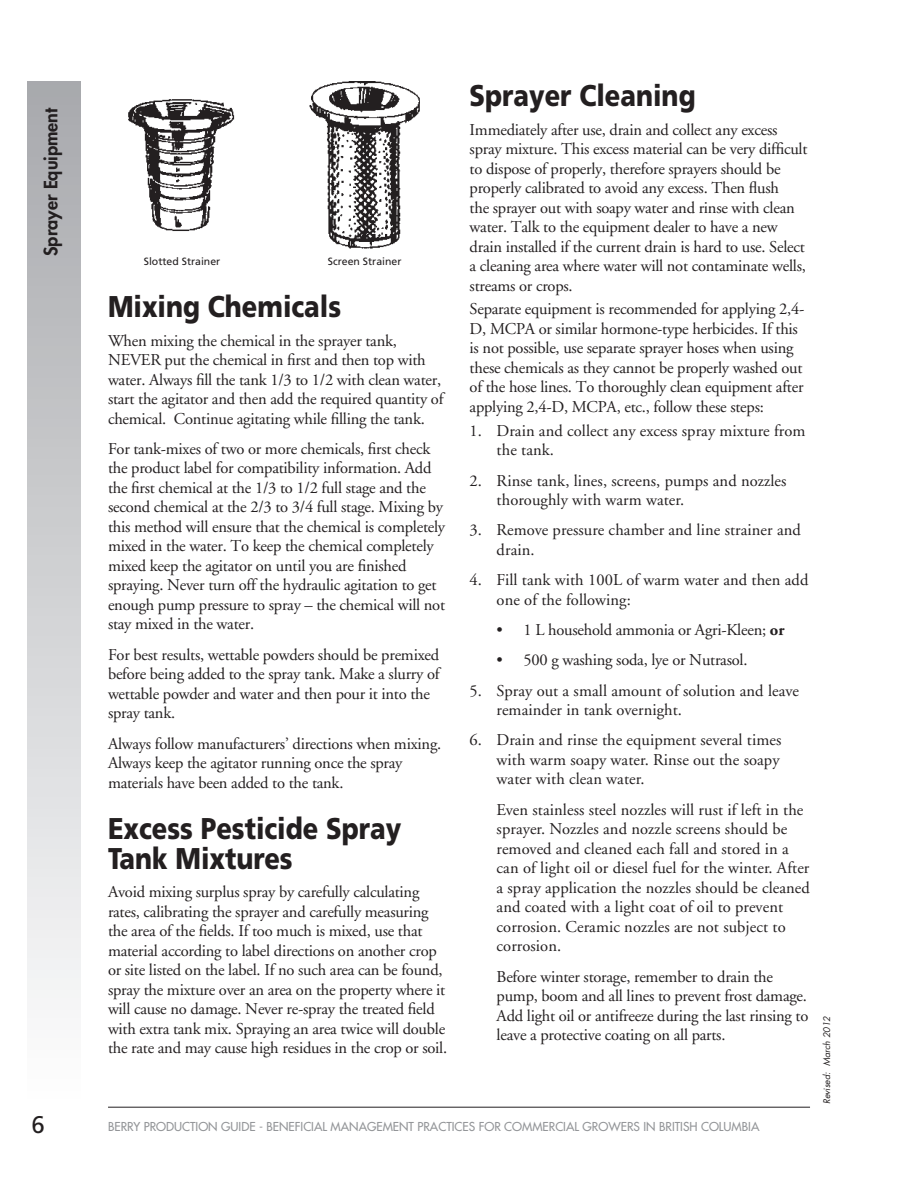
<style>
.page{position:relative;width:918px;height:1188px;background:#fff}
.page>*{position:absolute;margin:0;border:0;box-sizing:border-box;transform-origin:0 0}
.t1{font:900 30px/30px "Frutiger";color:#231f20;scale:.85 1}
.t2{font:24px "Frutiger";color:#231f20}
.t3{font:800 18px "Futura";color:#231f20}
.t4{font:16.5px/19.5px "Adobe Garamond";letter-spacing:-.015em;color:#231f20}
.t5{font:16.5px/19.5px "Adobe Garamond";letter-spacing:.005em;color:#231f20}
.t6{font:12px "Futura";color:#939598}
.t7{font:10.5px "Frutiger";color:#231f20}
.t8{font:italic 9px "Futura";color:#231f20}
.s1{font-weight:700}
</style>
<div class="page">
<div style="left:27px;top:81px;width:54px;height:1024px;background:linear-gradient(to bottom,#a7a8ac,#fdfdfd)"></div>
<hr style="left:108px;top:1107px;width:702px;height:1px;background:#231f20">
<img style="left:128px;top:81px;width:292px;height:167px">
<p class="t3" style="left:39px;top:256px;width:150px;rotate:-90deg">Sprayer Equipment</p>
<p class="t7" style="left:144px;top:255px;width:78px">Slotted Strainer</p>
<p class="t7" style="left:328px;top:255px;width:75px">Screen Strainer</p>
<h1 class="t1" style="left:108px;top:292px;width:276px">Mixing Chemicals</h1>
<p class="t4" style="left:108px;top:331px;width:337px">When mixing the chemical in the sprayer tank, NEVER put the chemical in first and then top with water. Always fill the tank 1/3 to 1/2 with clean water, start the agitator and then add the required quantity of chemical. Continue agitating while filling the tank.</p>
<p class="t4" style="left:108px;top:439px;width:339px">For tank-mixes of two or more chemicals, first check the product label for compatibility information. Add the first chemical at the 1/3 to 1/2 full stage and the second chemical at the 2/3 to 3/4 full stage. Mixing by this method will ensure that the chemical is completely mixed in the water. To keep the chemical completely mixed keep the agitator on until you are finished spraying. Never turn off the hydraulic agitation to get enough pump pressure to spray – the chemical will not stay mixed in the water.</p>
<p class="t4" style="left:108px;top:645px;width:333px">For best results, wettable powders should be premixed before being added to the spray tank. Make a slurry of wettable powder and water and then pour it into the spray tank.</p>
<p class="t4" style="left:108px;top:734px;width:335px">Always follow manufacturers’ directions when mixing.<br>Always keep the agitator running once the spray materials have been added to the tank.</p>
<h1 class="t1" style="left:108px;top:814px;width:347px">Excess Pesticide Spray<br>Tank Mixtures</h1>
<p class="t4" style="left:108px;top:883px;width:341px">Avoid mixing surplus spray by carefully calculating rates, calibrating the sprayer and carefully measuring the area of the fields. If too much is mixed, use that material according to label directions on another crop or site listed on the label. If no such area can be found, spray the mixture over an area on the property where it will cause no damage. Never re-spray the treated field with extra tank mix. Spraying an area twice will double the rate and may cause high residues in the crop or soil.</p>
<h1 class="t1" style="left:470px;top:81px;width:267px">Sprayer Cleaning</h1>
<p class="t4" style="left:470px;top:120px;width:339px">Immediately after use, drain and collect any excess spray mixture. This excess material can be very difficult to dispose of properly, therefore sprayers should be properly calibrated to avoid any excess. Then flush<br>the sprayer out with soapy water and rinse with clean water. Talk to the equipment dealer to have a new drain installed if the current drain is hard to use. Select a cleaning area where water will not contaminate wells, streams or crops.</p>
<p class="t4" style="left:470px;top:300px;width:336px">Separate equipment is recommended for applying 2,4- D, MCPA or similar hormone-type herbicides. If this is not possible, use separate sprayer hoses when using these chemicals as they cannot be properly washed out of the hose lines. To thoroughly clean equipment after applying 2,4-D, MCPA, etc., follow these steps:</p>
<p class="t5" style="left:497px;top:421px;width:310px;text-indent:-27px">1. Drain and collect any excess spray mixture from the tank.</p>
<p class="t5" style="left:497px;top:471px;width:291px;text-indent:-27px">2. Rinse tank, lines, screens, pumps and nozzles thoroughly with warm water.</p>
<p class="t5" style="left:497px;top:521px;width:306px;text-indent:-27px">3. Remove pressure chamber and line strainer and drain.</p>
<p class="t5" style="left:497px;top:571px;width:313px;text-indent:-27px">4. Fill tank with 100L of warm water and then add one of the following:</p>
<p class="t4" style="left:497px;top:620px;width:289px">• 1 L household ammonia or Agri-Kleen; <span class="s1">or</span></p>
<p class="t4" style="left:497px;top:651px;width:252px">• 500 g washing soda, lye or Nutrasol.</p>
<p class="t5" style="left:497px;top:681px;width:304px;text-indent:-27px">5. Spray out a small amount of solution and leave remainder in tank overnight.</p>
<p class="t4" style="left:497px;top:731px;width:286px;text-align:justify;text-indent:-27px">6. Drain and rinse the equipment several times with warm soapy water. Rinse out the soapy water with clean water.</p>
<p class="t5" style="left:497px;top:800px;width:315px">Even stainless steel nozzles will rust if left in the sprayer. Nozzles and nozzle screens should be removed and cleaned each fall and stored in a can of light oil or diesel fuel for the winter. After a spray application the nozzles should be cleaned and coated with a light coat of oil to prevent corrosion. Ceramic nozzles are not subject to corrosion.</p>
<p class="t4" style="left:497px;top:967px;width:313px">Before winter storage, remember to drain the pump, boom and all lines to prevent frost damage.<br>Add light oil or antifreeze during the last rinsing to leave a protective coating on all parts.</p>
<h2 class="t2" style="left:32px;top:1111px;width:15px">6</h2>
<p class="t6" style="left:108px;top:1118px;width:268px">BERRY PRODUCTION GUIDE - BENEFICIAL MANAGEME</p>
<p class="t6" style="left:399px;top:1118px;width:133px">NT PRACTICES FOR COMMER</p>
<p class="t6" style="left:555px;top:1118px;width:206px">CIAL GROWERS IN BRITISH COLUMB IA</p>
<p class="t8" style="left:821px;top:1104px;width:90px;rotate:-90deg">Revised: March 2012</p>
</div>
